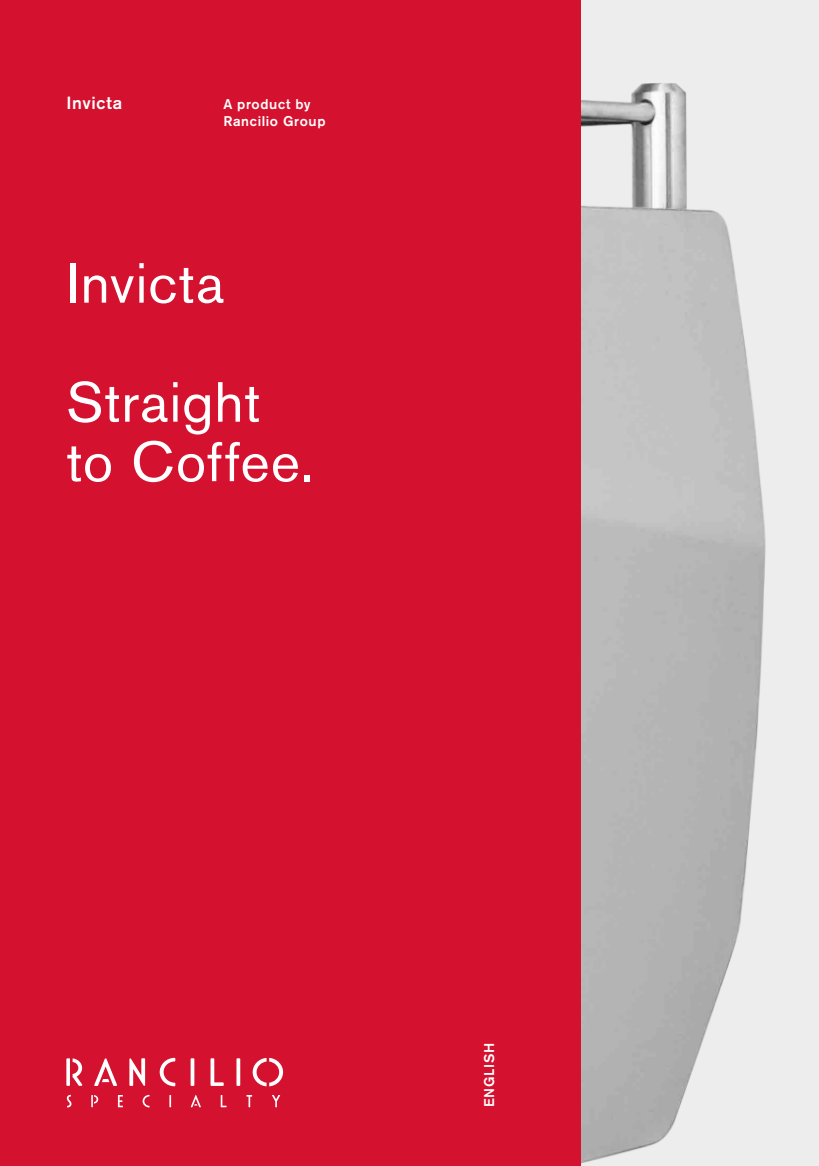
<style>
.page{position:relative;width:819px;height:1166px;background:#fff}
.page>*{position:absolute;margin:0;border:0;box-sizing:border-box;transform-origin:0 0}
.t1{font:56px/119px "Akzidenz Grotesk BQ";letter-spacing:.02em;color:#fff}
.t2{font:500 17.5px "Akzidenz Grotesk BQ";letter-spacing:.04em;color:#fff}
.t3{font:500 14px/16.8px "Akzidenz Grotesk BQ";letter-spacing:.045em;color:#fff}
</style>
<div class="page">
<img style="left:580px;top:0;width:239px;height:1166px">
<div style="left:0;top:0;width:580px;height:1166px;background:#d51130"></div>
<svg style="left:129px;top:1058px;width:16px;height:28px"></svg>
<svg style="left:160px;top:1058px;width:15px;height:28px"></svg>
<svg style="left:190px;top:1058px;width:4px;height:28px"></svg>
<svg style="left:210px;top:1058px;width:14px;height:28px"></svg>
<svg style="left:236px;top:1058px;width:4px;height:28px"></svg>
<svg style="left:66px;top:1058px;width:16px;height:28px"></svg>
<svg style="left:94px;top:1058px;width:23px;height:28px"></svg>
<svg style="left:253px;top:1058px;width:30px;height:28px"></svg>
<svg style="left:143px;top:1095px;width:6px;height:12px"></svg>
<svg style="left:169px;top:1095px;width:2px;height:12px"></svg>
<svg style="left:246px;top:1095px;width:6px;height:12px"></svg>
<svg style="left:221px;top:1095px;width:5px;height:12px"></svg>
<svg style="left:191px;top:1095px;width:10px;height:12px"></svg>
<svg style="left:272px;top:1095px;width:8px;height:12px"></svg>
<svg style="left:118px;top:1095px;width:5px;height:12px"></svg>
<svg style="left:91px;top:1095px;width:7px;height:12px"></svg>
<svg style="left:67px;top:1095px;width:4px;height:12px"></svg>
<p class="t2" style="left:66px;top:93px;width:57px">Invicta</p>
<p class="t3" style="left:223px;top:96px;width:104px">A product by<br>Rancilio Group</p>
<h1 class="t1" style="left:66px;top:223px;width:196px">Invicta<br>Straight</h1>
<h1 class="t1" style="left:66px;top:402px;width:249px">to Coffee.</h1>
<p class="t3" style="left:480px;top:1107px;width:66px;rotate:-90deg">ENGLISH</p>
</div>
